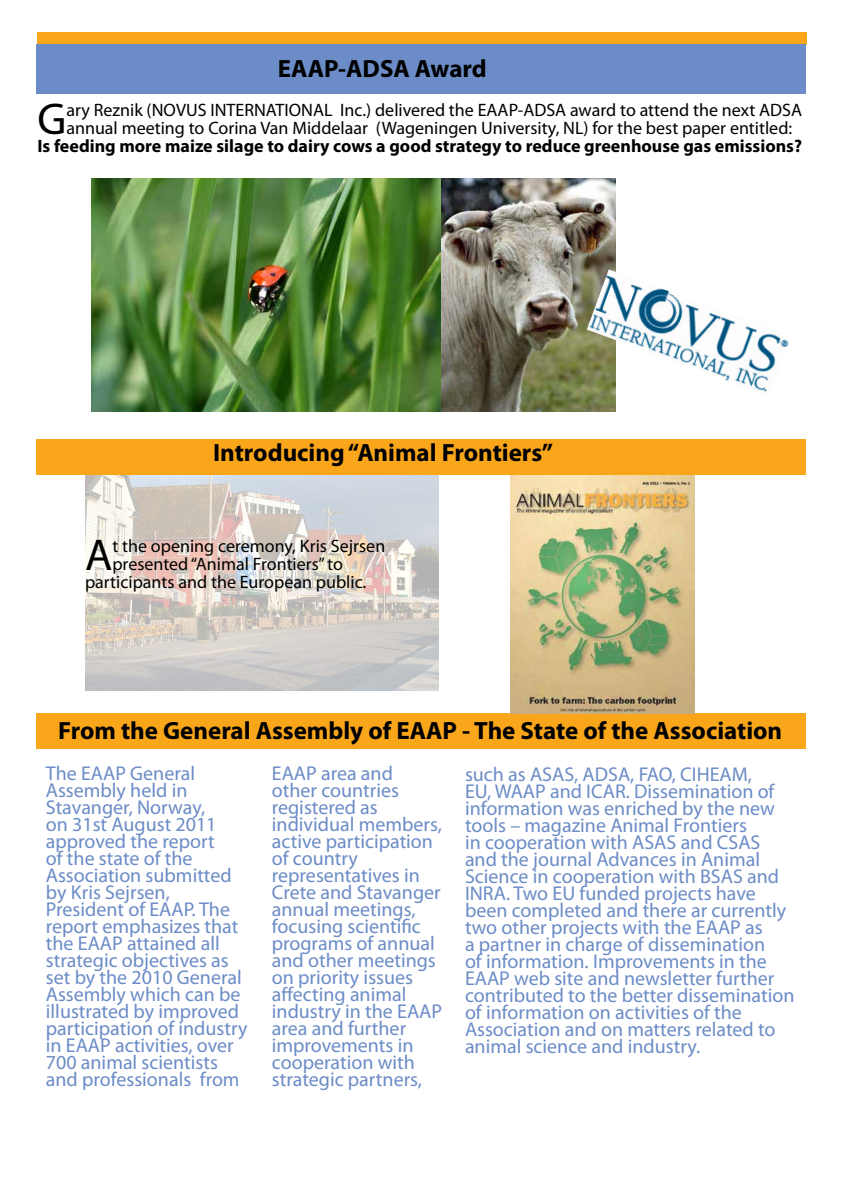
<style>
.page{position:relative;width:842px;height:1191px;background:#fff}
.page>*{position:absolute;margin:0;border:0;box-sizing:border-box;transform-origin:0 0}
.t1{font:44.7px "Myriad Pro";color:#000}
.t2{font:700 25px "Myriad Pro";color:#000}
.t3{font:20px/17px "Myriad Pro";color:#6c8cc7}
.t4{font:18px/18px "Myriad Pro";color:#000}
.t5{font:700 18px "Myriad Pro";color:#000}
</style>
<div class="page">
<div style="left:36px;top:713px;width:770px;height:36px;background:#faa61a"></div>
<div style="left:37px;top:32px;width:770px;height:12px;background:#faa61a"></div>
<div style="left:37px;top:44px;width:769px;height:50px;background:#6c8cc7"></div>
<div style="left:36px;top:439px;width:770px;height:35px;background:#faa61a"></div>
<img style="left:510px;top:475px;width:184px;height:238px">
<img style="left:92px;top:179px;width:523px;height:232px">
<img style="left:587px;top:269px;width:202px;height:127px">
<img style="left:86px;top:475px;width:352px;height:215px">
<p class="t2" style="left:278px;top:52px;width:210px">EAAP-ADSA Award</p>
<h1 class="t1" style="left:38px;top:91px;width:30px">G</h1>
<p class="t4" style="left:66px;top:100px;width:737px">ary Reznik (NOVUS INTERNATIONAL Inc.) delivered the EAAP-ADSA award to attend the next ADSA annual meeting to Corina Van Middelaar (Wageningen University, NL) for the best paper entitled:</p>
<p class="t5" style="left:38px;top:134px;width:766px">Is feeding more maize silage to dairy cows a good strategy to reduce greenhouse gas emissions?</p>
<p class="t2" style="left:213px;top:436px;width:342px">Introducing “Animal Frontiers”</p>
<h1 class="t1" style="left:85px;top:528px;width:29px">A</h1>
<p class="t4" style="left:112px;top:537px;width:274px">t the opening ceremony, Kris Sejrsen</p>
<p class="t4" style="left:112px;top:555px;width:232px">presented “Animal Frontiers” to</p>
<p class="t4" style="left:85px;top:573px;width:283px">participants and the European public.</p>
<p class="t2" style="left:58px;top:714px;width:726px">From the General Assembly of EAAP - The State of the Association</p>
<p class="t3" style="left:46px;top:764px;width:203px">The EAAP General<br>Assembly held in<br>Stavanger, Norway,<br>on 31st August 2011 approved the report<br>of the state of the<br>Association submitted by Kris Sejrsen,<br>President of EAAP. The report emphasizes that the EAAP attained all strategic objectives as set by the 2010 General<br>Assembly which can be illustrated by improved participation of industry in EAAP activities, over<br>700 animal scientists and professionals from</p>
<p class="t3" style="left:272px;top:764px;width:172px">EAAP area and other countries registered as individual members, active participation of country representatives in<br>Crete and Stavanger annual meetings, focusing scientific programs of annual and other meetings on priority issues affecting animal industry in the EAAP area and further improvements in cooperation with strategic partners,</p>
<p class="t3" style="left:465px;top:765px;width:331px">such as ASAS, ADSA, FAO, CIHEAM,<br>EU, WAAP and ICAR. Dissemination of information was enriched by the new tools – magazine Animal Frontiers<br>in cooperation with ASAS and CSAS and the journal Advances in Animal Science in cooperation with BSAS and INRA. Two EU funded projects have been completed and there ar currently two other projects with the EAAP as<br>a partner in charge of dissemination<br>of information. Improvements in the EAAP web site and newsletter further contributed to the better dissemination of information on activities of the Association and on matters related to animal science and industry.</p>
</div>
